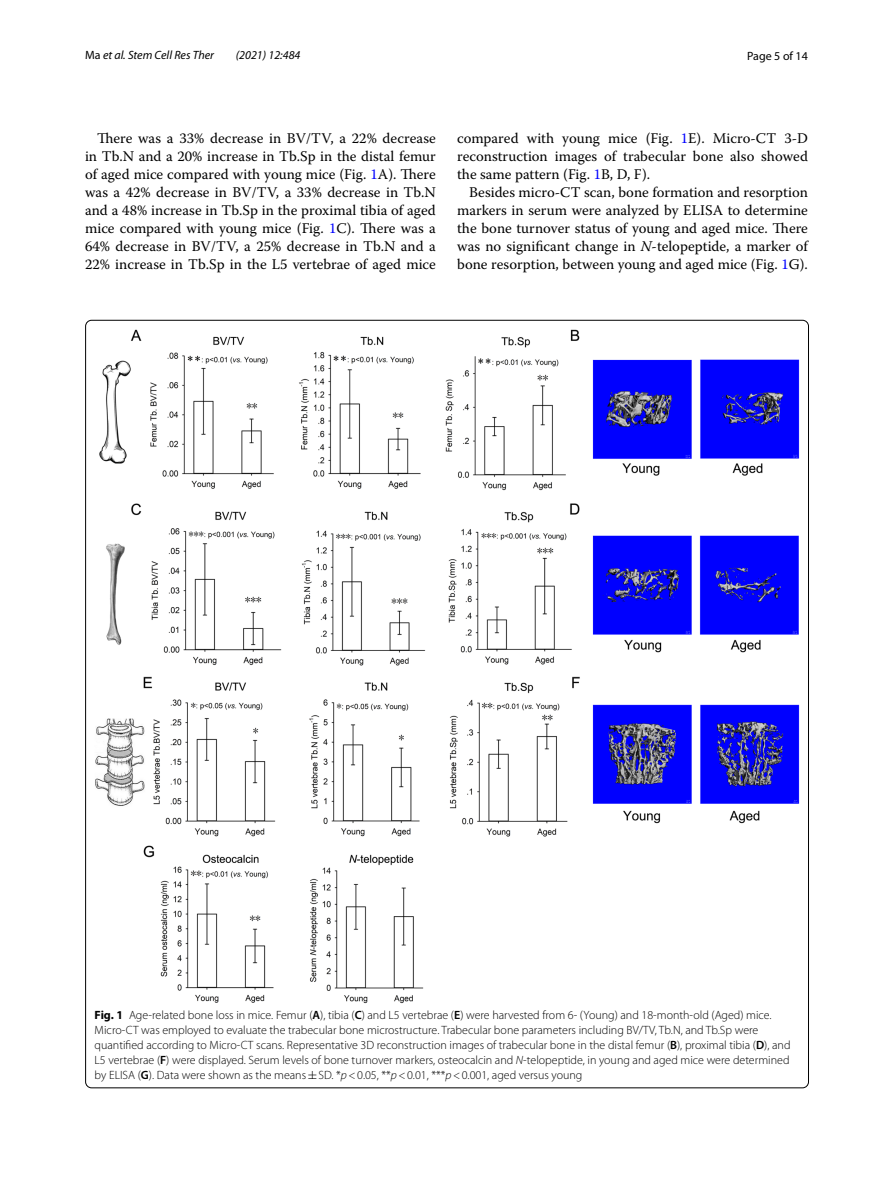
<style>
.page{position:relative;width:893px;height:1187px;background:#fff}
.page>*{position:absolute;margin:0;border:0;box-sizing:border-box;transform-origin:0 0}
.t1{font:14.7px/18px "Warnock Pro";color:#000;text-align:justify}
.t2{font:300 12px/15px "Myriad Pro";color:#000}
.t3{font:italic 12px "Myriad Pro";color:#000}
.t4{font:12px "Myriad Pro";color:#000}
.s1{font-style:normal}
.s2{color:#00f}
.s3{font-style:italic}
.s4{font-weight:700}
.s5{font-weight:600}
.s6{font-family:"MTSY";font-weight:400}
</style>
<div class="page">
<img style="left:95px;top:329px;width:705px;height:674px">
<p class="t3" style="left:85px;top:48px;width:130px"><span class="s1">Ma</span> et al. Stem Cell Res Ther</p>
<p class="t3" style="left:236px;top:48px;width:66px">(2021) 12:484</p>
<p class="t4" style="left:747px;top:48px;width:62px">Page 5 of 14</p>
<p class="t1" style="left:85px;top:128px;width:352px;text-indent:12px">There was a 33% decrease in BV/TV, a 22% decrease in Tb.N and a 20% increase in Tb.Sp in the distal femur of aged mice compared with young mice (Fig. <span class="s2">1</span>A). There was a 42% decrease in BV/TV, a 33% decrease in Tb.N and a 48% increase in Tb.Sp in the proximal tibia of aged mice compared with young mice (Fig. <span class="s2">1</span>C). There was a 64% decrease in BV/TV, a 25% decrease in Tb.N and a 22% increase in Tb.Sp in the L5 vertebrae of aged mice</p>
<p class="t1" style="left:457px;top:128px;width:352px">compared with young mice (Fig. <span class="s2">1</span>E). Micro-CT 3-D reconstruction images of trabecular bone also showed the same pattern (Fig. <span class="s2">1</span>B, D, F).</p>
<p class="t1" style="left:457px;top:182px;width:352px;text-indent:12px">Besides micro-CT scan, bone formation and resorption markers in serum were analyzed by ELISA to determine the bone turnover status of young and aged mice. There was no significant change in <span class="s3">N</span>-telopeptide, a marker of bone resorption, between young and aged mice (Fig. <span class="s2">1</span>G).</p>
<p class="t2" style="left:95px;top:1007px;width:697px"><span class="s4">Fig. 1</span> Age-related bone loss in mice. Femur (<span class="s5">A</span>), tibia (<span class="s5">C</span>) and L5 vertebrae (<span class="s5">E</span>) were harvested from 6- (Young) and 18-month-old (Aged) mice.<br>Micro-CT was employed to evaluate the trabecular bone microstructure. Trabecular bone parameters including BV/TV, Tb.N, and Tb.Sp were quantified according to Micro-CT scans. Representative 3D reconstruction images of trabecular bone in the distal femur (<span class="s5">B</span>), proximal tibia (<span class="s5">D</span>), and L5 vertebrae (<span class="s5">F</span>) were displayed. Serum levels of bone turnover markers, osteocalcin and <span class="s3">N</span>-telopeptide, in young and aged mice were determined by ELISA (<span class="s5">G</span>). Data were shown as the means<span class="s6">±</span>SD. *<span class="s3">p</span>&lt;0.05, **<span class="s3">p</span>&lt;0.01, ***<span class="s3">p</span>&lt;0.001, aged versus young</p>
</div>
